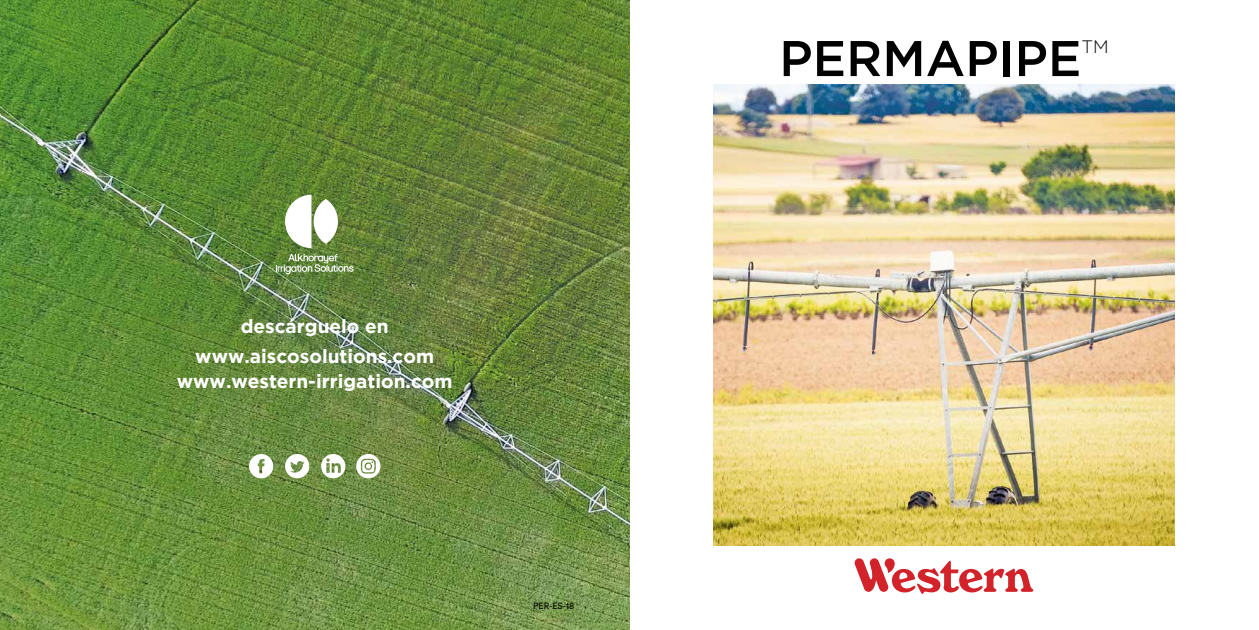
<style>
.page{position:relative;width:1259px;height:630px;background:#fff}
.page>*{position:absolute;margin:0;border:0;box-sizing:border-box;transform-origin:0 0}
.t1{font:500 50px "Gotham";color:#000}
.t2{font:700 19px/30.7px "Gotham";color:#fff;text-align:center}
.t3{font:300 18px "Gotham";color:#000}
.t4{font:9px "Circular Std";color:#000}
</style>
<div class="page">
<img style="left:0;top:0;width:629px;height:629px">
<svg style="left:285px;top:194px;width:53px;height:54px"></svg>
<svg style="left:276px;top:254px;width:77px;height:20px;background:#859f67"></svg>
<svg style="left:249px;top:454px;width:24px;height:24px"></svg>
<svg style="left:321px;top:454px;width:24px;height:24px"></svg>
<svg style="left:285px;top:454px;width:24px;height:24px"></svg>
<svg style="left:356px;top:454px;width:24px;height:24px"></svg>
<svg style="left:854px;top:558px;width:179px;height:35px"></svg>
<img style="left:713px;top:84px;width:461px;height:461px">
<p class="t2" style="left:195px;top:310px;width:240px">descárguelo en www.aiscosolutions.com</p>
<p class="t2" style="left:177px;top:365px;width:277px">www.western-irrigation.com</p>
<p class="t4" style="left:533px;top:600px;width:43px">PER-ES-18</p>
<h1 class="t1" style="left:779px;top:26px;width:304px">PERMAPIPE</h1>
<p class="t3" style="left:1081px;top:35px;width:29px">TM</p>
</div>
